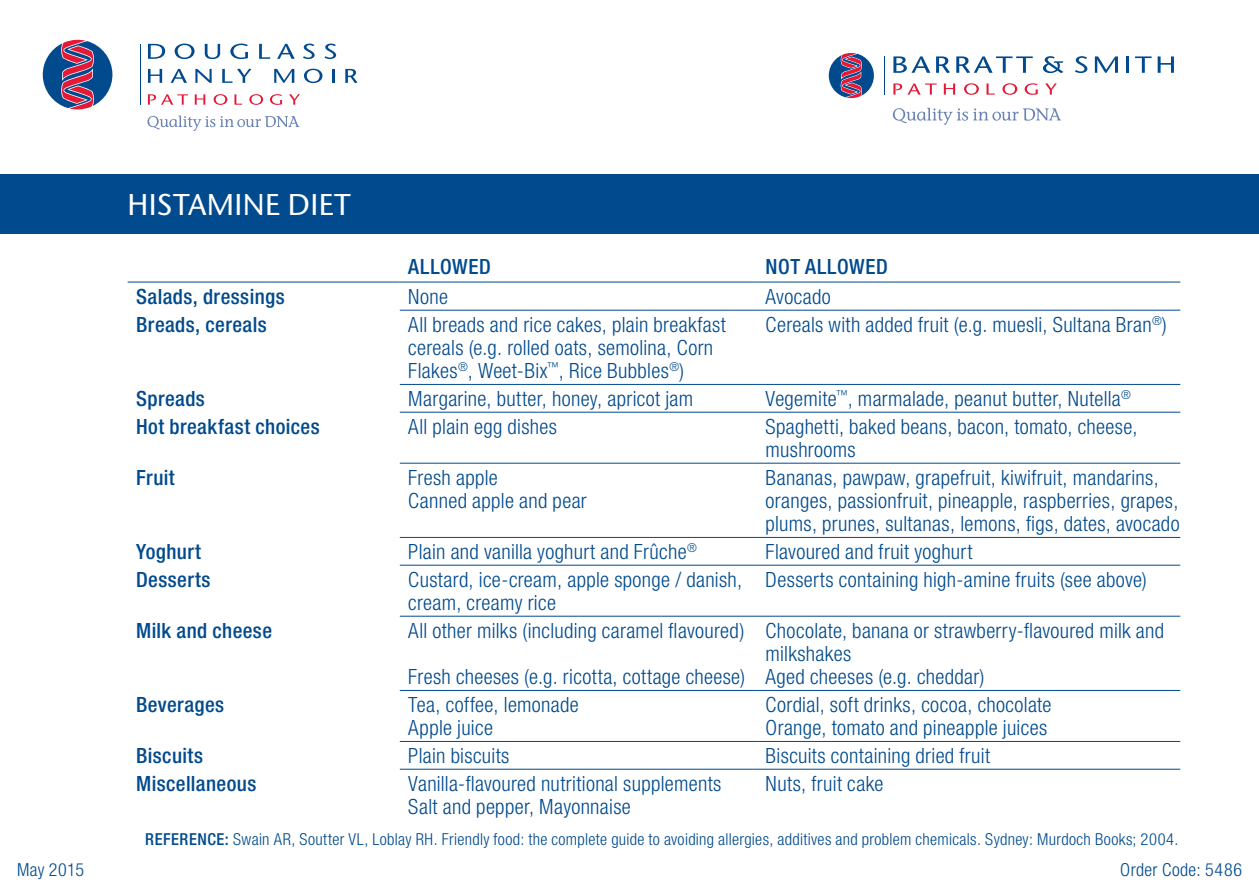
<style>
.page{position:relative;width:1259px;height:893px;background:#fff}
.page>*{position:absolute;margin:0;border:0;box-sizing:border-box;transform-origin:0 0}
.Insert_Titles{font:500 30px "Stone Sans ITC Pro";letter-spacing:.01em;color:#fff}
.Body_Copy{font:300 condensed 21px/23.4px "Helvetica Neue LT Pro";letter-spacing:.015em;color:#004a8d}
.Body_Copy-2{font:500 condensed 21px "Helvetica Neue LT Pro";letter-spacing:.02em;color:#004a8d}
.Body_Copy-3{font:300 condensed 18px "Helvetica Neue LT Pro";letter-spacing:.025em;color:#004a8d}
.Body_Copy-4{font:300 condensed 16.5px "Helvetica Neue LT Pro";letter-spacing:.02em;color:#004a8d}
.s1{font-weight:500}
</style>
<div class="page">
<svg style="left:43px;top:40px;width:70px;height:70px"></svg>
<svg style="left:147px;top:116px;width:152px;height:15px"></svg>
<hr style="left:141px;top:44px;width:1px;height:61px;background:#004a8d">
<svg style="left:148px;top:44px;width:17px;height:15px"></svg>
<svg style="left:175px;top:44px;width:19px;height:15px"></svg>
<svg style="left:205px;top:44px;width:15px;height:15px"></svg>
<svg style="left:230px;top:44px;width:18px;height:15px"></svg>
<svg style="left:259px;top:44px;width:11px;height:15px"></svg>
<svg style="left:277px;top:44px;width:18px;height:15px"></svg>
<svg style="left:303px;top:44px;width:11px;height:15px"></svg>
<svg style="left:324px;top:44px;width:12px;height:15px"></svg>
<svg style="left:148px;top:94px;width:40px;height:11px"></svg>
<svg style="left:195px;top:94px;width:10px;height:11px"></svg>
<svg style="left:214px;top:94px;width:13px;height:11px"></svg>
<svg style="left:234px;top:94px;width:8px;height:11px"></svg>
<svg style="left:249px;top:94px;width:14px;height:11px"></svg>
<svg style="left:270px;top:94px;width:12px;height:11px"></svg>
<svg style="left:289px;top:94px;width:11px;height:11px"></svg>
<svg style="left:148px;top:69px;width:14px;height:14px"></svg>
<svg style="left:171px;top:69px;width:16px;height:14px"></svg>
<svg style="left:195px;top:69px;width:17px;height:14px"></svg>
<svg style="left:222px;top:69px;width:29px;height:14px"></svg>
<svg style="left:274px;top:69px;width:20px;height:14px"></svg>
<svg style="left:304px;top:69px;width:18px;height:14px"></svg>
<hr style="left:332px;top:69px;width:3px;height:14px;background:#004a8d">
<svg style="left:345px;top:69px;width:12px;height:14px"></svg>
<svg style="left:893px;top:108px;width:95px;height:17px"></svg>
<svg style="left:992px;top:112px;width:9px;height:9px"></svg>
<svg style="left:1001px;top:108px;width:60px;height:13px"></svg>
<hr style="left:884px;top:56px;width:1px;height:39px;background:#004a8d">
<svg style="left:893px;top:56px;width:37px;height:17px"></svg>
<svg style="left:936px;top:56px;width:14px;height:17px"></svg>
<svg style="left:956px;top:56px;width:76px;height:17px"></svg>
<svg style="left:1043px;top:56px;width:20px;height:17px"></svg>
<svg style="left:1075px;top:56px;width:12px;height:17px"></svg>
<svg style="left:1095px;top:56px;width:23px;height:17px"></svg>
<hr style="left:1126px;top:56px;width:3px;height:17px;background:#004a8d">
<svg style="left:1135px;top:56px;width:16px;height:17px"></svg>
<svg style="left:1157px;top:56px;width:17px;height:17px"></svg>
<svg style="left:893px;top:83px;width:43px;height:12px"></svg>
<svg style="left:943px;top:83px;width:12px;height:12px"></svg>
<svg style="left:964px;top:83px;width:15px;height:12px"></svg>
<svg style="left:986px;top:83px;width:8px;height:12px"></svg>
<svg style="left:1002px;top:83px;width:15px;height:12px"></svg>
<svg style="left:1024px;top:83px;width:13px;height:12px"></svg>
<svg style="left:1045px;top:83px;width:11px;height:12px"></svg>
<div style="left:828px;top:53px;width:46px;height:45px;background:#004a8d;border-radius:50%"></div>
<svg style="left:840px;top:53px;width:22px;height:46px"></svg>
<div style="left:0;top:174px;width:1259px;height:60px;background:#004a8d"></div>
<hr style="left:400px;top:310px;width:357px;height:1px;background:#004a8d">
<hr style="left:757px;top:310px;width:423px;height:1px;background:#004a8d">
<hr style="left:400px;top:384px;width:357px;height:1px;background:#004a8d">
<hr style="left:757px;top:384px;width:423px;height:1px;background:#004a8d">
<hr style="left:400px;top:412px;width:357px;height:1px;background:#004a8d">
<hr style="left:757px;top:412px;width:423px;height:1px;background:#004a8d">
<hr style="left:400px;top:463px;width:357px;height:1px;background:#004a8d">
<hr style="left:757px;top:463px;width:423px;height:1px;background:#004a8d">
<hr style="left:400px;top:537px;width:357px;height:1px;background:#004a8d">
<hr style="left:757px;top:537px;width:423px;height:1px;background:#004a8d">
<hr style="left:400px;top:565px;width:357px;height:1px;background:#004a8d">
<hr style="left:757px;top:565px;width:423px;height:1px;background:#004a8d">
<hr style="left:400px;top:616px;width:357px;height:1px;background:#004a8d">
<hr style="left:757px;top:616px;width:423px;height:1px;background:#004a8d">
<hr style="left:400px;top:690px;width:357px;height:1px;background:#004a8d">
<hr style="left:757px;top:690px;width:423px;height:1px;background:#004a8d">
<hr style="left:400px;top:741px;width:357px;height:1px;background:#004a8d">
<hr style="left:757px;top:741px;width:423px;height:1px;background:#004a8d">
<hr style="left:400px;top:769px;width:357px;height:1px;background:#004a8d">
<hr style="left:757px;top:769px;width:423px;height:1px;background:#004a8d">
<hr style="left:128px;top:282px;width:272px;height:1px;background:#004a8d">
<hr style="left:400px;top:282px;width:357px;height:1px;background:#004a8d">
<hr style="left:757px;top:282px;width:423px;height:1px;background:#004a8d">
<p class="Insert_Titles" style="left:128px;top:186px;width:225px">HISTAMINE DIET</p>
<p class="Body_Copy-2" style="left:408px;top:254px;width:84px">ALLOWED</p>
<p class="Body_Copy-2" style="left:765px;top:254px;width:124px">NOT ALLOWED</p>
<p class="Body_Copy-2" style="left:136px;top:284px;width:150px">Salads, dressings</p>
<p class="Body_Copy" style="left:408px;top:284px;width:41px">None</p>
<p class="Body_Copy" style="left:765px;top:284px;width:67px">Avocado</p>
<p class="Body_Copy-2" style="left:136px;top:312px;width:132px">Breads, cereals</p>
<p class="Body_Copy" style="left:408px;top:312px;width:319px">All breads and rice cakes, plain breakfast cereals (e.g. rolled oats, semolina, Corn<br>Flakes<sup>®</sup>, Weet-Bix<sup>™</sup>, Rice Bubbles<sup>®</sup>)</p>
<p class="Body_Copy" style="left:765px;top:312px;width:403px">Cereals with added fruit (e.g. muesli, Sultana Bran<sup>®</sup>)</p>
<p class="Body_Copy-2" style="left:136px;top:386px;width:70px">Spreads</p>
<p class="Body_Copy" style="left:408px;top:386px;width:286px">Margarine, butter, honey, apricot jam</p>
<p class="Body_Copy" style="left:765px;top:386px;width:367px">Vegemite<sup>™</sup>, marmalade, peanut butter, Nutella<sup>®</sup></p>
<p class="Body_Copy-2" style="left:136px;top:414px;width:185px">Hot breakfast choices</p>
<p class="Body_Copy" style="left:408px;top:414px;width:150px">All plain egg dishes</p>
<p class="Body_Copy" style="left:765px;top:414px;width:373px">Spaghetti, baked beans, bacon, tomato, cheese, mushrooms</p>
<p class="Body_Copy-2" style="left:136px;top:465px;width:40px">Fruit</p>
<p class="Body_Copy" style="left:408px;top:465px;width:180px">Fresh apple<br>Canned apple and pear</p>
<p class="Body_Copy" style="left:765px;top:465px;width:415px">Bananas, pawpaw, grapefruit, kiwifruit, mandarins, oranges, passionfruit, pineapple, raspberries, grapes, plums, prunes, sultanas, lemons, figs, dates, avocado</p>
<p class="Body_Copy-2" style="left:136px;top:539px;width:66px">Yoghurt</p>
<p class="Body_Copy" style="left:408px;top:539px;width:290px">Plain and vanilla yoghurt and Frûche<sup>®</sup></p>
<p class="Body_Copy" style="left:765px;top:539px;width:208px">Flavoured and fruit yoghurt</p>
<p class="Body_Copy-2" style="left:136px;top:567px;width:76px">Desserts</p>
<p class="Body_Copy" style="left:408px;top:567px;width:335px">Custard, ice-cream, apple sponge / danish, cream, creamy rice</p>
<p class="Body_Copy" style="left:765px;top:567px;width:383px">Desserts containing high-amine fruits (see above)</p>
<p class="Body_Copy-2" style="left:136px;top:618px;width:137px">Milk and cheese</p>
<p class="Body_Copy" style="left:408px;top:618px;width:337px">All other milks (including caramel flavoured)</p>
<p class="Body_Copy" style="left:408px;top:665px;width:338px">Fresh cheeses (e.g. ricotta, cottage cheese)</p>
<p class="Body_Copy" style="left:765px;top:618px;width:400px">Chocolate, banana or strawberry-flavoured milk and milkshakes</p>
<p class="Body_Copy" style="left:765px;top:665px;width:220px">Aged cheeses (e.g. cheddar)</p>
<p class="Body_Copy-2" style="left:136px;top:692px;width:89px">Beverages</p>
<p class="Body_Copy" style="left:408px;top:692px;width:172px">Tea, coffee, lemonade<br>Apple juice</p>
<p class="Body_Copy" style="left:765px;top:692px;width:287px">Cordial, soft drinks, cocoa, chocolate<br>Orange, tomato and pineapple juices</p>
<p class="Body_Copy-2" style="left:136px;top:743px;width:68px">Biscuits</p>
<p class="Body_Copy" style="left:408px;top:743px;width:103px">Plain biscuits</p>
<p class="Body_Copy" style="left:765px;top:743px;width:226px">Biscuits containing dried fruit</p>
<p class="Body_Copy-2" style="left:136px;top:771px;width:122px">Miscellaneous</p>
<p class="Body_Copy" style="left:408px;top:771px;width:315px">Vanilla-flavoured nutritional supplements<br>Salt and pepper, Mayonnaise</p>
<p class="Body_Copy" style="left:765px;top:771px;width:119px">Nuts, fruit cake</p>
<p class="Body_Copy-4" style="left:145px;top:830px;width:1034px"><span class="s1">REFERENCE:</span> Swain AR, Soutter VL, Loblay RH. Friendly food: the complete guide to avoiding allergies, additives and problem chemicals. Sydney: Murdoch Books; 2004.</p>
<p class="Body_Copy-3" style="left:17px;top:859px;width:68px">May 2015</p>
<p class="Body_Copy-3" style="left:1120px;top:859px;width:123px">Order Code: 5486</p>
</div>
